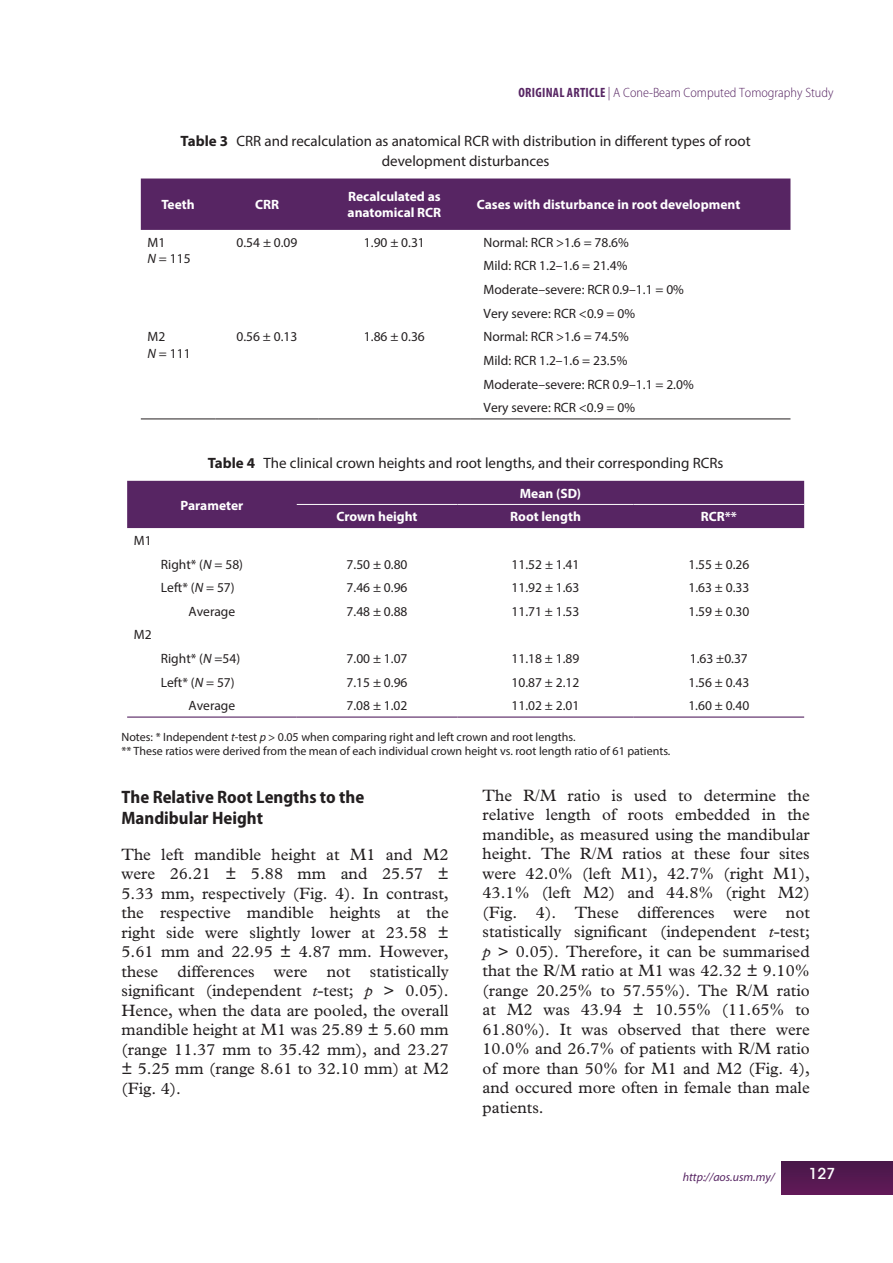
<style>
.page{position:relative;width:893px;height:1263px;background:#fff}
.page>*{position:absolute;margin:0;border:0;box-sizing:border-box;transform-origin:0 0}
.t1{font:700 semi-condensed 18px/21.6px "Myriad Pro";color:#231f20}
.t2{font:16.5px/19.5px "Plantin Std";color:#231f20;text-align:justify}
.t3{font:15px/19.5px "Myriad Pro";color:#231f20;text-align:center}
.t4{font:500 15px "ITC Avant Garde Std";color:#fff}
.t5{font:13.5px/23.7px "Myriad Pro";color:#231f20}
.t6{font:700 13.5px/16.2px "Myriad Pro";color:#fff}
.t7{font:300 semi-condensed 13.5px "Myriad Pro";color:#572563}
.t8{font:12px/14.4px "Myriad Pro";color:#231f20}
.t9{font:italic 12px "Myriad Pro";color:#572563}
.s1{font-weight:700;font-stretch:condensed}
.s2{font-weight:700}
.s3{font-style:italic}
</style>
<div class="page">
<div style="left:782px;top:1161px;width:111px;height:33px;background:#551950"></div>
<div style="left:141px;top:178px;width:649px;height:52px;background:#572563"></div>
<hr style="left:141px;top:419px;width:74px;height:1px;background:#231f20">
<hr style="left:215px;top:419px;width:104px;height:1px;background:#231f20">
<hr style="left:319px;top:419px;width:151px;height:1px;background:#231f20">
<hr style="left:470px;top:419px;width:320px;height:1px;background:#231f20">
<div style="left:127px;top:481px;width:677px;height:47px;background:#572563"></div>
<hr style="left:127px;top:716px;width:170px;height:2px;background:#572563">
<hr style="left:297px;top:716px;width:160px;height:2px;background:#572563">
<hr style="left:457px;top:716px;width:177px;height:2px;background:#572563">
<hr style="left:634px;top:716px;width:170px;height:2px;background:#572563">
<hr style="left:297px;top:504px;width:160px;height:1px;background:#fff">
<hr style="left:457px;top:504px;width:177px;height:1px;background:#fff">
<hr style="left:634px;top:504px;width:170px;height:1px;background:#fff">
<p class="t7" style="left:518px;top:85px;width:316px"><span class="s1">ORIGINAL ARTICLE</span> | A Cone-Beam Computed Tomography Study</p>
<p class="t3" style="left:181px;top:131px;width:572px"><span class="s2">Table 3</span> CRR and recalculation as anatomical RCR with distribution in different types of root development disturbances</p>
<p class="t6" style="left:161px;top:196px;width:35px">Teeth</p>
<p class="t6" style="left:255px;top:196px;width:26px">CRR</p>
<p class="t6" style="left:348px;top:188px;width:95px">Recalculated as anatomical RCR</p>
<p class="t6" style="left:477px;top:196px;width:265px">Cases with disturbance in root development</p>
<p class="t5" style="left:148px;top:234px;width:45px;line-height:16.2px">M1<br><span class="s3">N</span> = 115</p>
<p class="t5" style="left:237px;top:230px;width:62px">0.54 ± 0.09</p>
<p class="t5" style="left:364px;top:230px;width:62px">1.90 ± 0.31</p>
<p class="t5" style="left:484px;top:230px;width:202px">Normal: RCR &gt;1.6 = 78.6%<br>Mild: RCR 1.2–1.6 = 21.4%<br>Moderate–severe: RCR 0.9–1.1 = 0%<br>Very severe: RCR &lt;0.9 = 0%</p>
<p class="t5" style="left:148px;top:328px;width:45px;line-height:16.2px">M2<br><span class="s3">N</span> = 111</p>
<p class="t5" style="left:237px;top:325px;width:62px">0.56 ± 0.13</p>
<p class="t5" style="left:364px;top:325px;width:62px">1.86 ± 0.36</p>
<p class="t5" style="left:484px;top:325px;width:212px">Normal: RCR &gt;1.6 = 74.5%<br>Mild: RCR 1.2–1.6 = 23.5%<br>Moderate–severe: RCR 0.9–1.1 = 2.0%<br>Very severe: RCR &lt;0.9 = 0%</p>
<p class="t3" style="left:208px;top:453px;width:517px"><span class="s2">Table 4</span> The clinical crown heights and root lengths, and their corresponding RCRs</p>
<p class="t6" style="left:181px;top:496px;width:64px">Parameter</p>
<p class="t6" style="left:520px;top:485px;width:63px">Mean (SD)</p>
<p class="t5" style="left:134px;top:528px;width:19px">M1</p>
<p class="t5" style="left:134px;top:623px;width:19px">M2</p>
<p class="t6" style="left:337px;top:508px;width:82px">Crown height</p>
<p class="t6" style="left:510px;top:508px;width:72px">Root length</p>
<p class="t6" style="left:701px;top:508px;width:38px">RCR**</p>
<p class="t5" style="left:161px;top:552px;width:84px">Right* (<span class="s3">N</span> = 58)</p>
<p class="t5" style="left:347px;top:552px;width:62px">7.50 ± 0.80</p>
<p class="t5" style="left:512px;top:552px;width:69px">11.52 ± 1.41</p>
<p class="t5" style="left:688px;top:552px;width:62px">1.55 ± 0.26</p>
<p class="t5" style="left:161px;top:576px;width:75px">Left* (<span class="s3">N</span> = 57)</p>
<p class="t5" style="left:347px;top:576px;width:62px">7.46 ± 0.96</p>
<p class="t5" style="left:512px;top:576px;width:69px">11.92 ± 1.63</p>
<p class="t5" style="left:688px;top:576px;width:62px">1.63 ± 0.33</p>
<p class="t5" style="left:189px;top:599px;width:48px">Average</p>
<p class="t5" style="left:347px;top:599px;width:62px">7.48 ± 0.88</p>
<p class="t5" style="left:512px;top:599px;width:69px">11.71 ± 1.53</p>
<p class="t5" style="left:688px;top:599px;width:62px">1.59 ± 0.30</p>
<p class="t5" style="left:161px;top:646px;width:81px">Right* (<span class="s3">N</span> =54)</p>
<p class="t5" style="left:347px;top:646px;width:62px">7.00 ± 1.07</p>
<p class="t5" style="left:512px;top:646px;width:69px">11.18 ± 1.89</p>
<p class="t5" style="left:690px;top:646px;width:60px">1.63 ±0.37</p>
<p class="t5" style="left:161px;top:670px;width:75px">Left* (<span class="s3">N</span> = 57)</p>
<p class="t5" style="left:347px;top:670px;width:62px">7.15 ± 0.96</p>
<p class="t5" style="left:512px;top:670px;width:69px">10.87 ± 2.12</p>
<p class="t5" style="left:688px;top:670px;width:62px">1.56 ± 0.43</p>
<p class="t5" style="left:188px;top:694px;width:48px">Average</p>
<p class="t5" style="left:347px;top:694px;width:62px">7.08 ± 1.02</p>
<p class="t5" style="left:512px;top:694px;width:69px">11.02 ± 2.01</p>
<p class="t5" style="left:688px;top:694px;width:62px">1.60 ± 0.40</p>
<p class="t8" style="left:122px;top:730px;width:550px">Notes: * Independent <span class="s3">t</span>-test <span class="s3">p</span> &gt; 0.05 when comparing right and left crown and root lengths.<br>** These ratios were derived from the mean of each individual crown height vs. root length ratio of 61 patients.</p>
<p class="t1" style="left:122px;top:785px;width:244px">The Relative Root Lengths to the<br>Mandibular Height</p>
<p class="t2" style="left:122px;top:845px;width:329px">The left mandible height at M1 and M2 were 26.21 ± 5.88 mm and 25.57 ± 5.33 mm, respectively (Fig. 4). In contrast, the respective mandible heights at the right side were slightly lower at 23.58 ± 5.61 mm and 22.95 ± 4.87 mm. However, these differences were not statistically significant (independent <span class="s3">t</span>-test; <span class="s3">p</span> &gt; 0.05).<br>Hence, when the data are pooled, the overall mandible height at M1 was 25.89 ± 5.60 mm (range 11.37 mm to 35.42 mm), and 23.27 ± 5.25 mm (range 8.61 to 32.10 mm) at M2 (Fig. 4).</p>
<p class="t2" style="left:483px;top:785px;width:329px">The R/M ratio is used to determine the relative length of roots embedded in the mandible, as measured using the mandibular height. The R/M ratios at these four sites were 42.0% (left M1), 42.7% (right M1), 43.1% (left M2) and 44.8% (right M2) (Fig. 4). These differences were not statistically significant (independent <span class="s3">t</span>-test; <span class="s3">p</span> &gt; 0.05). Therefore, it can be summarised that the R/M ratio at M1 was 42.32 ± 9.10% (range 20.25% to 57.55%). The R/M ratio at M2 was 43.94 ± 10.55% (11.65% to 61.80%). It was observed that there were 10.0% and 26.7% of patients with R/M ratio of more than 50% for M1 and M2 (Fig. 4), and occured more often in female than male patients.</p>
<p class="t9" style="left:683px;top:1169px;width:93px">http://aos.usm.my/</p>
<p class="t4" style="left:809px;top:1164px;width:28px">127</p>
</div>
